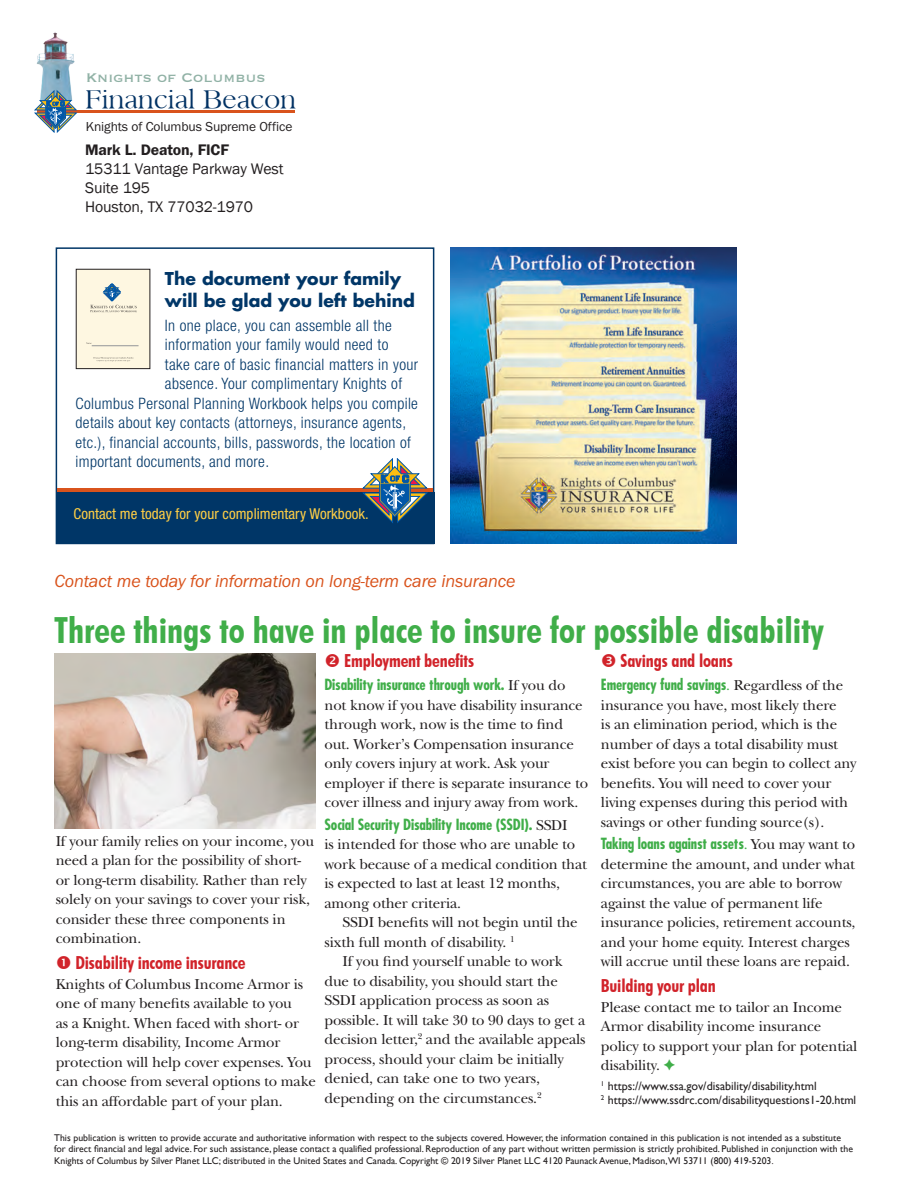
<style>
.page{position:relative;width:918px;height:1188px;background:#fff}
.page>*{position:absolute;margin:0;border:0;box-sizing:border-box;transform-origin:0 0}
.t1{font:700 condensed 36px "Futura BT";color:#40ae49}
.t2{font:27.6px "Sanford";letter-spacing:-.01em;color:#003163}
.t3{font:700 condensed 18px "Futura BT";letter-spacing:-.01em;color:#d1232a}
.BODY__indented{font:italic 18px "Franklin Gothic Itc T";letter-spacing:-.01em;color:#d9531c}
.t4{font:700 17.25px/22.5px "Futura";color:#003667}
.t5{font:16.5px "Copperplate";color:#91b2a6}
.t6{font:300 condensed 15.75px "Helvetica Neue LT Std";letter-spacing:.025em;color:#003667}
.BODY__indented-2{font:15.75px/18.9px "Franklin Gothic";letter-spacing:-.01em;color:#231f20}
.t7{font:15px/19.5px "New Baskerville";letter-spacing:-.01em;color:#231f20}
.t8{font:condensed 15px "Helvetica Neue";letter-spacing:.005em;color:#ffcf45}
.t9{font:700 condensed 15px "Futura";letter-spacing:-.01em;color:#40ae49}
.BODY__indented-3{font:13.5px "Franklin Gothic Itc T";letter-spacing:-.01em;color:#231f20}
.t10{font:12px/13.5px "Gill Sans";color:#231f20}
.t11{font:9.75px/11.2px "Gill Sans";color:#231f20}
.s1{font-family:"Franklin Gothic Itc T";font-weight:600}
.s2{font-weight:600}
.s3{font-style:inherit}
.s4{font-family:"Futura";font-weight:700;font-stretch:condensed;color:#40ae49}
.s5{font-family:"New Baskerville";font-weight:400;font-stretch:normal;color:#231f20}
.s6{color:#40ae49}
.s7{font-family:"Baskerville"}
</style>
<div class="page">
<div style="left:56px;top:247px;width:378px;height:297px;border:2px solid #003667"></div>
<img style="left:36px;top:32px;width:39px;height:58px">
<hr style="left:37px;top:110px;width:258px;height:3px;background:#d9531c">
<svg style="left:35px;top:90px;width:42px;height:43px"></svg>
<img style="left:55px;top:653px;width:260px;height:176px">
<div style="left:76px;top:269px;width:74px;height:100px;background:#fef7e1"></div>
<div style="left:76px;top:269px;width:74px;height:100px;border:1px solid #231f20"></div>
<svg style="left:90px;top:284px;width:47px;height:28px"></svg>
<hr style="left:92px;top:345px;width:47px;height:1px;background:#939598">
<svg style="left:93px;top:357px;width:40px;height:5px"></svg>
<div style="left:56px;top:492px;width:378px;height:51px;background:#003667"></div>
<hr style="left:57px;top:488px;width:376px;height:4px;background:#d9531c">
<svg style="left:362px;top:458px;width:66px;height:65px"></svg>
<img style="left:450px;top:247px;width:286px;height:297px">
<p class="t5" style="left:86px;top:67px;width:181px">Knights of Columbus</p>
<h2 class="t2" style="left:85px;top:82px;width:213px">Financial Beacon</h2>
<p class="BODY__indented-3" style="left:86px;top:119px;width:208px">Knights of Columbus Supreme Office</p>
<p class="BODY__indented-2" style="left:85px;top:141px;width:200px"><span class="s1">Mark L. Deaton</span><span class="s2">, FICF<br></span>15311 Vantage Parkway West<br><span class="s3">Suite 1</span>95<br><span class="s3">Houston, TX</span> 77032-1970</p>
<p class="t4" style="left:165px;top:267px;width:251px">The document your family will be glad you left behind</p>
<p class="t6" style="left:165px;top:316px;width:228px">In one place, you can assemble all the</p>
<p class="t6" style="left:165px;top:335px;width:225px">information your family would need to</p>
<p class="t6" style="left:165px;top:355px;width:255px">take care of basic financial matters in your</p>
<p class="t6" style="left:165px;top:374px;width:239px">absence. Your complimentary Knights of</p>
<p class="t6" style="left:76px;top:394px;width:344px">Columbus Personal Planning Workbook helps you compile</p>
<p class="t6" style="left:76px;top:413px;width:332px">details about key contacts (attorneys, insurance agents,</p>
<p class="t6" style="left:76px;top:433px;width:337px">etc.), financial accounts, bills, passwords, the location of</p>
<p class="t6" style="left:76px;top:452px;width:195px">important documents, and more.</p>
<p class="t8" style="left:74px;top:505px;width:297px">Contact me today for your complimentary Workbook.</p>
<p class="BODY__indented" style="left:55px;top:571px;width:462px">Contact me today for information on long-term care insurance</p>
<p class="t1" style="left:54px;top:608px;width:771px">Three things to have in place to insure for possible disability</p>
<p class="t3" style="left:344px;top:650px;width:131px">Employment benefits</p>
<p class="t7" style="left:325px;top:676px;width:265px"><span class="s4">Disability insurance through work.</span> If you do not know if you have disability insurance through work, now is the time to find out. Worker’s Compensation insurance only covers injury at work. Ask your employer if there is separate insurance to cover illness and injury away from work.</p>
<p class="t9" style="left:325px;top:815px;width:245px">Social Security Disability Income (SSDI). <span class="s5">SSDI</span></p>
<p class="t7" style="left:325px;top:835px;width:252px">is intended for those who are unable to</p>
<p class="t7" style="left:325px;top:854px;width:264px">work because of a medical condition that</p>
<p class="t7" style="left:325px;top:874px;width:237px">is expected to last at least 12 months,</p>
<p class="t7" style="left:325px;top:893px;width:138px">among other criteria.</p>
<p class="t7" style="left:343px;top:913px;width:237px">SSDI benefits will not begin until the</p>
<p class="t7" style="left:325px;top:932px;width:192px">sixth full month of disability. <sup>1</sup></p>
<p class="t7" style="left:343px;top:952px;width:222px">If you find yourself unable to work</p>
<p class="t7" style="left:325px;top:971px;width:235px">due to disability, you should start the</p>
<p class="t7" style="left:325px;top:991px;width:226px">SSDI application process as soon as</p>
<p class="t7" style="left:325px;top:1010px;width:262px">possible. It will take 30 to 90 days to get a</p>
<p class="t7" style="left:325px;top:1030px;width:263px">decision letter,<sup>2</sup> and the available appeals</p>
<p class="t7" style="left:325px;top:1049px;width:241px">process, should your claim be initially</p>
<p class="t7" style="left:325px;top:1069px;width:217px">denied, can take one to two years,</p>
<p class="t7" style="left:325px;top:1088px;width:219px">depending on the circumstances.<sup>2</sup></p>
<p class="t3" style="left:621px;top:650px;width:114px">Savings and loans</p>
<p class="t7" style="left:601px;top:676px;width:257px"><span class="s4">Emergency fund savings</span><span class="s6">.</span> Regardless of the insurance you have, most likely there<br>is an elimination period, which is the number of days a total disability must exist before you can begin to collect any benefits. You will need to cover your living expenses during this period with savings or other funding source(s).</p>
<p class="t7" style="left:601px;top:835px;width:256px"><span class="s4">Taking loans against assets</span><span class="s6">.</span> You may want to determine the amount, and under what circumstances, you are able to borrow against the value of permanent life insurance policies, retirement accounts, and your home equity. Interest charges will accrue until these loans are repaid.</p>
<p class="t3" style="left:601px;top:975px;width:117px">Building your plan</p>
<p class="t7" style="left:601px;top:997px;width:258px">Please contact me to tailor an Income<br>Armor disability income insurance policy to support your plan for potential disability. <span class="s6">✦</span></p>
<p class="t10" style="left:601px;top:1080px;width:257px"><sup>1</sup> https://www.ssa.gov/disability/disability.html<br><sup>2</sup> https://www.ssdrc.com/disabilityquestions1-20.html</p>
<p class="t7" style="left:56px;top:831px;width:260px">If your family relies on your income, you need a plan for the possibility of short&shy;or long-term disability. Rather than rely solely on your savings to cover your risk, consider these three components in combination.</p>
<p class="t3" style="left:75px;top:952px;width:172px">Disability income insurance</p>
<p class="t7" style="left:56px;top:974px;width:262px">Knights of Columbus Income Armor is one of many benefits available to you<br>as a Knight. When faced with short- or long-term disability, Income Armor protection will help cover expenses. You can choose from several options to make this an affordable part of your plan.</p>
<p class="t11" style="left:54px;top:1132px;width:800px">This publication is written to provide accurate and authoritative information with respect to the subjects covered. However, the information contained in this publication is not intended as a substitute for direct financial and legal advice. For such assistance, please contact a qualified professional. Reproduction of any part without written permission is strictly prohibited. Published in conjunction with the<br>Knights of Columbus by Silver Planet LLC; distributed in the United States and Canada. Copyright © 2019 Silver Planet LLC 4120 Paunack Avenue, Madison,WI 53711 (800) 419-5203<span class="s7">.</span></p>
</div>
